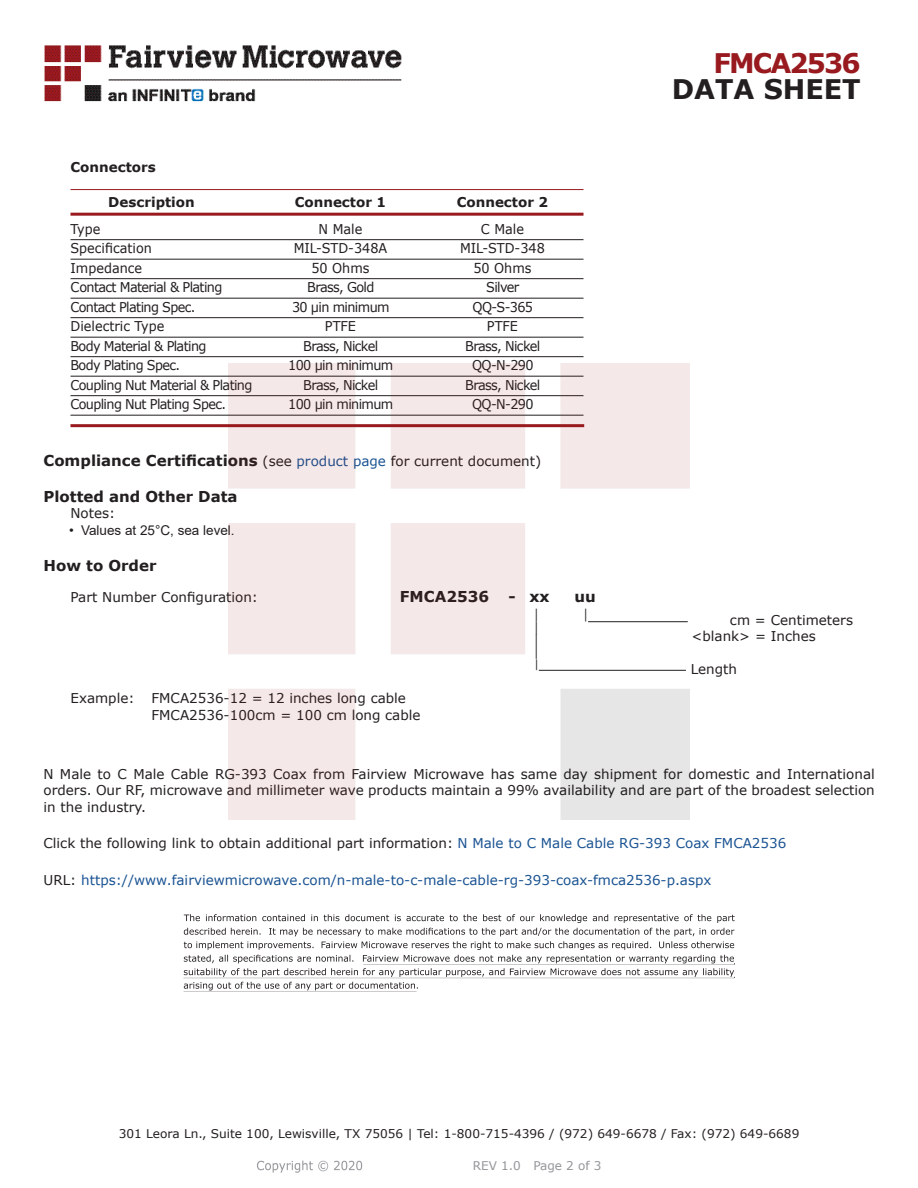
<style>
.page{position:relative;width:918px;height:1188px;background:#fff}
.page>*{position:absolute;margin:0;border:0;box-sizing:border-box;transform-origin:0 0}
.t1{font:700 27px "Verdana";color:#231f20}
.FM{font:700 27px "Verdana";letter-spacing:-.07em;color:#981a1e}
.Specs_Para{font:25.8px "Verdana";color:#231f20;scale:.39 1}
.Head1_for_Compliance{font:700 15px "Verdana";color:#231f20}
.Specs_Para-2{font:700 15px "Verdana";color:#231f20}
.Web_Description_Para{font:13.5px/16.2px "Verdana";color:#231f20;text-align:justify}
.Table_Body_Connector{font:13.5px "Verdana";letter-spacing:-.05em;color:#231f20;scale:.95 1}
.Specs_Para-3{font:13.5px "Verdana";color:#231f20}
.URL_para{font:13.5px "Verdana";color:#1a5392}
.Table_Body_Connector-2{font:13.5px "Verdana";color:#231f20;scale:.95 1}
.Table_Header_Connect{font:700 13.5px "Verdana";color:#231f20}
.t2{font:13.5px "Arial";color:#231f20}
.Head2{font:700 13.5px "Verdana";color:#231f20}
.Specs_Para-4{font:13.5px "Verdana";color:#231f20;scale:.75 1}
.t3{font:12px "Verdana";color:#231f20}
.REV_Info{font:12px "Verdana";color:#939598}
.Specs_Para-5{font:11.25px "Verdana";color:#231f20;scale:.86 1}
.s1{font-weight:400;font-size:13.5px}
.s2{font-weight:400;font-size:13.5px;color:#1a5392}
.s3{color:#1a5392}
.s4{color:#231f20}
</style>
<div class="page">
<hr style="left:70px;top:189px;width:514px;height:1px;background:#981a1e">
<hr style="left:70px;top:213px;width:514px;height:3px;background:#981a1e">
<hr style="left:70px;top:239px;width:514px;height:1px;background:#231f20">
<hr style="left:70px;top:259px;width:514px;height:1px;background:#231f20">
<hr style="left:70px;top:278px;width:514px;height:1px;background:#231f20">
<hr style="left:70px;top:298px;width:514px;height:1px;background:#231f20">
<hr style="left:70px;top:317px;width:514px;height:1px;background:#231f20">
<hr style="left:70px;top:337px;width:514px;height:1px;background:#231f20">
<hr style="left:70px;top:356px;width:514px;height:1px;background:#231f20">
<hr style="left:70px;top:376px;width:514px;height:1px;background:#231f20">
<hr style="left:70px;top:395px;width:514px;height:1px;background:#231f20">
<hr style="left:70px;top:415px;width:514px;height:1px;background:#231f20">
<hr style="left:70px;top:424px;width:514px;height:3px;background:#981a1e">
<svg style="left:184px;top:914px;width:551px;height:76px"></svg>
<hr style="left:363px;top:964px;width:372px;height:1px;background:#231f20">
<hr style="left:183px;top:978px;width:551px;height:1px;background:#231f20">
<hr style="left:184px;top:991px;width:233px;height:1px;background:#231f20">
<img style="left:257px;top:1160px;width:106px;height:13px">
<img style="left:228px;top:364px;width:462px;height:456px">
<img style="left:44px;top:45px;width:358px;height:57px">
<p class="Head2" style="left:70px;top:158px;width:87px">Connectors</p>
<p class="Table_Header_Connect" style="left:108px;top:192px;width:88px">Description</p>
<p class="Table_Header_Connect" style="left:295px;top:192px;width:93px">Connector 1</p>
<p class="Table_Header_Connect" style="left:457px;top:192px;width:93px">Connector 2</p>
<p class="Table_Body_Connector" style="left:70px;top:219px;width:33px">Type</p>
<p class="Table_Body_Connector" style="left:319px;top:219px;width:48px">N Male</p>
<p class="Table_Body_Connector" style="left:481px;top:219px;width:47px">C Male</p>
<p class="Table_Body_Connector-2" style="left:70px;top:239px;width:87px">Specification</p>
<p class="Table_Body_Connector-2" style="left:294px;top:239px;width:100px">MIL-STD-348A</p>
<p class="Table_Body_Connector-2" style="left:460px;top:239px;width:91px">MIL-STD-348</p>
<p class="Table_Body_Connector-2" style="left:70px;top:258px;width:77px">Impedance</p>
<p class="Table_Body_Connector" style="left:311px;top:258px;width:63px">50 Ohms</p>
<p class="Table_Body_Connector" style="left:473px;top:258px;width:63px">50 Ohms</p>
<p class="Table_Body_Connector" style="left:70px;top:278px;width:161px">Contact Material &amp; Plating</p>
<p class="Table_Body_Connector" style="left:307px;top:278px;width:72px">Brass, Gold</p>
<p class="Table_Body_Connector" style="left:486px;top:278px;width:36px">Silver</p>
<p class="Table_Body_Connector" style="left:70px;top:297px;width:133px">Contact Plating Spec.</p>
<p class="Table_Body_Connector" style="left:292px;top:297px;width:104px">30 µin minimum</p>
<p class="Table_Body_Connector" style="left:473px;top:297px;width:65px">QQ-S-365</p>
<p class="Table_Body_Connector-2" style="left:70px;top:317px;width:100px">Dielectric Type</p>
<p class="Table_Body_Connector" style="left:325px;top:317px;width:34px">PTFE</p>
<p class="Table_Body_Connector" style="left:487px;top:317px;width:34px">PTFE</p>
<p class="Table_Body_Connector" style="left:70px;top:336px;width:145px">Body Material &amp; Plating</p>
<p class="Table_Body_Connector" style="left:303px;top:336px;width:80px">Brass, Nickel</p>
<p class="Table_Body_Connector" style="left:465px;top:336px;width:80px">Brass, Nickel</p>
<p class="Table_Body_Connector" style="left:70px;top:356px;width:117px">Body Plating Spec.</p>
<p class="Table_Body_Connector" style="left:288px;top:356px;width:112px">100 µin minimum</p>
<p class="Table_Body_Connector" style="left:472px;top:356px;width:66px">QQ-N-290</p>
<p class="Table_Body_Connector" style="left:70px;top:375px;width:193px">Coupling Nut Material &amp; Plating</p>
<p class="Table_Body_Connector" style="left:303px;top:375px;width:80px">Brass, Nickel</p>
<p class="Table_Body_Connector" style="left:465px;top:375px;width:80px">Brass, Nickel</p>
<p class="Table_Body_Connector" style="left:70px;top:395px;width:165px">Coupling Nut Plating Spec.</p>
<p class="Table_Body_Connector" style="left:288px;top:395px;width:112px">100 µin minimum</p>
<p class="Table_Body_Connector" style="left:472px;top:395px;width:66px">QQ-N-290</p>
<p class="FM" style="left:714px;top:44px;width:149px">FMCA2536</p>
<p class="t1" style="left:672px;top:70px;width:191px">DATA SHEET</p>
<p class="Head1_for_Compliance" style="left:44px;top:450px;width:499px">Compliance Certifications <span class="s1">(see</span> <span class="s2">product page</span> <span class="s1">for current document)</span></p>
<p class="Head1_for_Compliance" style="left:44px;top:486px;width:196px">Plotted and Other Data</p>
<p class="Specs_Para-3" style="left:70px;top:504px;width:46px">Notes:</p>
<p class="t2" style="left:69px;top:521px;width:167px">• Values at 25°C, sea level.</p>
<p class="Head1_for_Compliance" style="left:44px;top:554px;width:115px">How to Order</p>
<p class="Specs_Para-3" style="left:70px;top:588px;width:189px">Part Number Configuration:</p>
<p class="Specs_Para-2" style="left:400px;top:586px;width:91px">FMCA2536</p>
<p class="Specs_Para-2" style="left:509px;top:586px;width:43px">- xx</p>
<p class="Specs_Para-2" style="left:575px;top:586px;width:23px">uu</p>
<p class="Specs_Para-4" style="left:534px;top:605px;width:8px">|</p>
<p class="Specs_Para-4" style="left:584px;top:605px;width:8px">|</p>
<p class="Specs_Para-3" style="left:730px;top:611px;width:125px">cm = Centimeters</p>
<p class="Specs_Para-4" style="left:534px;top:618px;width:8px">|</p>
<p class="Specs_Para-3" style="left:692px;top:627px;width:126px">&lt;blank&gt; = Inches</p>
<p class="Specs_Para" style="left:534px;top:627px;width:13px">|</p>
<p class="Specs_Para-5" style="left:534px;top:656px;width:7px">|</p>
<p class="Specs_Para-3" style="left:691px;top:659px;width:48px">Length</p>
<p class="Specs_Para-3" style="left:70px;top:689px;width:66px">Example:</p>
<p class="Specs_Para-3" style="left:152px;top:689px;width:256px">FMCA2536-12 = 12 inches long cable</p>
<p class="Specs_Para-3" style="left:152px;top:705px;width:271px">FMCA2536-100cm = 100 cm long cable</p>
<p class="Web_Description_Para" style="left:44px;top:766px;width:833px">N Male to C Male Cable RG-393 Coax from Fairview Microwave has same day shipment for domestic and International orders. Our RF, microwave and millimeter wave products maintain a 99% availability and are part of the broadest selection in the industry.</p>
<p class="Web_Description_Para" style="left:44px;top:835px;width:744px">Click the following link to obtain additional part information: <span class="s3">N Male to C Male Cable RG-393 Coax FMCA2536</span></p>
<p class="URL_para" style="left:44px;top:870px;width:669px"><span class="s4">URL:</span> https://www.fairviewmicrowave.com/n-male-to-c-male-cable-rg-393-coax-fmca2536-p.aspx</p>
<p class="t3" style="left:119px;top:1125px;width:682px">301 Leora Ln., Suite 100, Lewisville, TX 75056 | Tel: 1-800-715-4396 / (972) 649-6678 / Fax: (972) 649-6689</p>
<p class="REV_Info" style="left:473px;top:1157px;width:130px">REV 1.0 Page 2 of 3</p>
</div>
